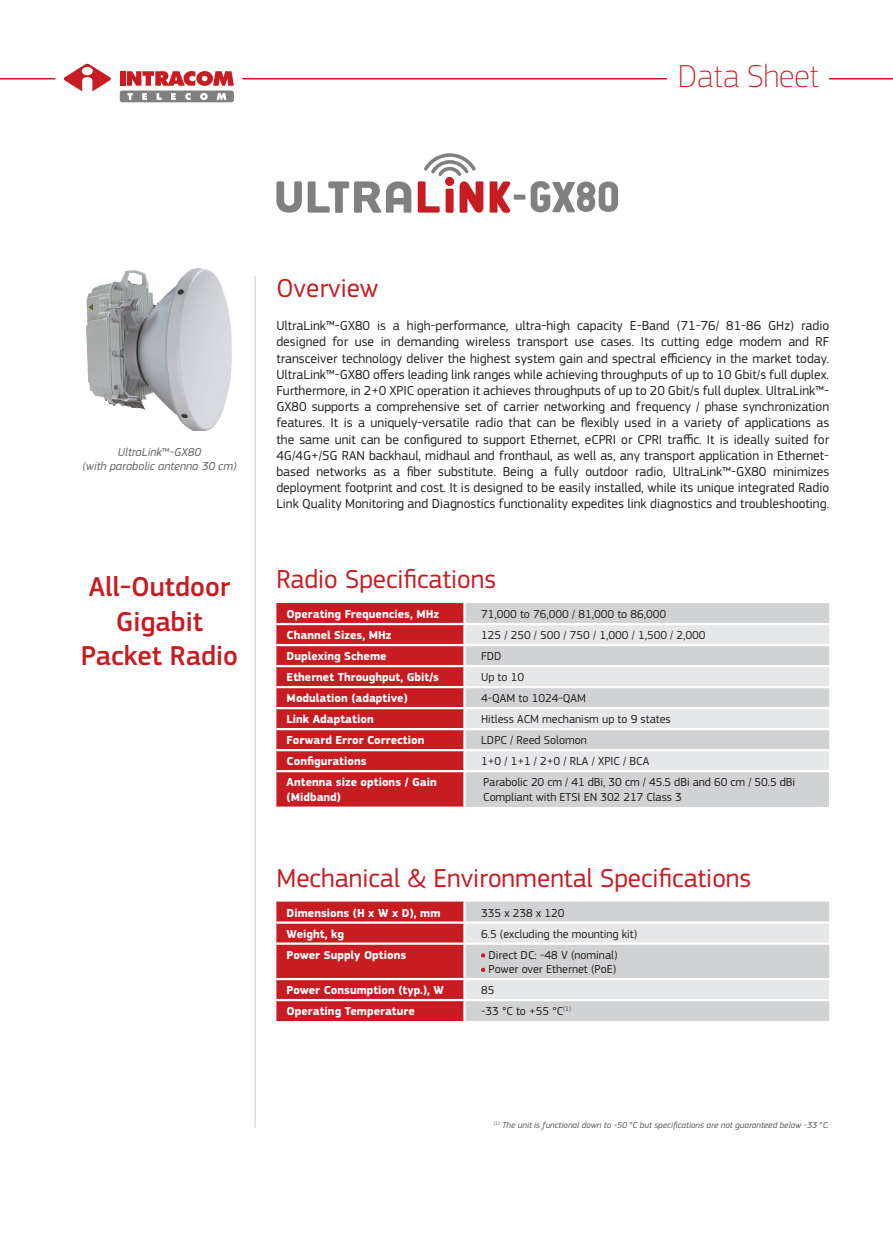
<style>
.page{position:relative;width:893px;height:1234px;background:#fff}
.page>*{position:absolute;margin:0;border:0;box-sizing:border-box;transform-origin:0 0}
.t1{font:100 33px "PF Square Sans Pro";color:#c61c22}
.t2{font:500 28.35px/34px "PF Square Sans Pro";color:#c61c22;text-align:center}
.t3{font:27px "PF Square Sans Pro";color:#c61c22}
.t4{font:13.5px/16.2px "PF Square Sans Pro";color:#231f20;text-align:justify}
.t5{font:12px/14.4px "PF Square Sans Pro";color:#231f20}
.t6{font:700 12px/14.4px "PF Square Sans Pro";color:#fff}
.t7{font:italic 12px/14.4px "PF Square Sans Pro";color:#636366;text-align:center}
.t8{font:italic 9px "PF Square Sans Pro";color:#57585a}
.s1{font-weight:500;color:#c61c22}
</style>
<div class="page">
<svg style="left:276px;top:603px;width:553px;height:203px;background:#d28b8f"></svg>
<div style="left:464px;top:750px;width:365px;height:21px;background:#e6e7e9"></div>
<div style="left:464px;top:771px;width:365px;height:35px;background:#d1d2d4"></div>
<hr style="left:463px;top:603px;width:3px;height:19px;background:#fff">
<hr style="left:276px;top:622px;width:188px;height:3px;background:#fff">
<hr style="left:464px;top:622px;width:365px;height:3px;background:#fff">
<hr style="left:463px;top:625px;width:3px;height:18px;background:#fff">
<hr style="left:276px;top:643px;width:188px;height:3px;background:#fff">
<hr style="left:464px;top:643px;width:365px;height:3px;background:#fff">
<hr style="left:463px;top:646px;width:3px;height:18px;background:#fff">
<hr style="left:276px;top:664px;width:188px;height:3px;background:#fff">
<hr style="left:464px;top:664px;width:365px;height:3px;background:#fff">
<hr style="left:463px;top:667px;width:3px;height:18px;background:#fff">
<hr style="left:276px;top:685px;width:188px;height:3px;background:#fff">
<hr style="left:464px;top:685px;width:365px;height:3px;background:#fff">
<hr style="left:463px;top:688px;width:3px;height:18px;background:#fff">
<hr style="left:276px;top:706px;width:188px;height:3px;background:#fff">
<hr style="left:464px;top:706px;width:365px;height:3px;background:#fff">
<hr style="left:463px;top:709px;width:3px;height:18px;background:#fff">
<hr style="left:276px;top:727px;width:188px;height:3px;background:#fff">
<hr style="left:464px;top:727px;width:365px;height:3px;background:#fff">
<hr style="left:463px;top:730px;width:3px;height:18px;background:#fff">
<hr style="left:276px;top:748px;width:188px;height:3px;background:#fff">
<hr style="left:464px;top:748px;width:365px;height:3px;background:#fff">
<hr style="left:463px;top:751px;width:3px;height:18px;background:#fff">
<hr style="left:276px;top:769px;width:188px;height:3px;background:#fff">
<hr style="left:464px;top:769px;width:365px;height:3px;background:#fff">
<hr style="left:463px;top:772px;width:3px;height:34px;background:#fff">
<svg style="left:276px;top:901px;width:553px;height:119px;background:#ce898c"></svg>
<div style="left:464px;top:922px;width:365px;height:21px;background:#e6e7e9"></div>
<div style="left:464px;top:978px;width:365px;height:21px;background:#e6e7e9"></div>
<hr style="left:463px;top:901px;width:3px;height:20px;background:#fff">
<hr style="left:276px;top:921px;width:188px;height:2px;background:#fff">
<hr style="left:464px;top:921px;width:365px;height:2px;background:#fff">
<hr style="left:463px;top:923px;width:3px;height:19px;background:#fff">
<hr style="left:276px;top:942px;width:188px;height:2px;background:#fff">
<hr style="left:464px;top:942px;width:365px;height:2px;background:#fff">
<hr style="left:463px;top:944px;width:3px;height:33px;background:#fff">
<hr style="left:463px;top:979px;width:3px;height:19px;background:#fff">
<hr style="left:276px;top:998px;width:188px;height:2px;background:#fff">
<hr style="left:464px;top:998px;width:365px;height:2px;background:#fff">
<hr style="left:463px;top:1000px;width:3px;height:20px;background:#fff">
<hr style="left:276px;top:977px;width:188px;height:2px;background:#fff">
<hr style="left:464px;top:977px;width:365px;height:2px;background:#fff">
<hr style="left:254px;top:276px;width:2px;height:851px;background:#dcdddf">
<hr style="left:242px;top:78px;width:651px;height:1px;background:#c61c22">
<div style="left:668px;top:39px;width:161px;height:48px;background:#fff"></div>
<hr style="left:0;top:78px;width:55px;height:1px;background:#c61c22">
<img style="left:86px;top:268px;width:146px;height:162px">
<div style="left:514px;top:194px;width:11px;height:5px;background:#808083"></div>
<svg style="left:531px;top:181px;width:87px;height:31px"></svg>
<svg style="left:308px;top:181px;width:103px;height:32px"></svg>
<svg style="left:276px;top:181px;width:26px;height:31px"></svg>
<svg style="left:490px;top:181px;width:20px;height:32px"></svg>
<svg style="left:418px;top:153px;width:65px;height:60px"></svg>
<svg style="left:64px;top:64px;width:47px;height:27px"></svg>
<svg style="left:120px;top:71px;width:114px;height:31px"></svg>
<h1 class="t1" style="left:678px;top:57px;width:143px">Data Sheet</h1>
<p class="t7" style="left:82px;top:444px;width:156px">UltraLink™-GX80<br>(with parabolic antenna 30 cm)</p>
<h3 class="t3" style="left:276px;top:272px;width:104px">Overview</h3>
<p class="t4" style="left:276px;top:317px;width:554px">UltraLink™-GX80 is a high-performance, ultra-high capacity E-Band (71-76/ 81-86 GHz) radio designed for use in demanding wireless transport use cases. Its cutting edge modem and RF transceiver technology deliver the highest system gain and spectral efficiency in the market today.<br>UltraLink™-GX80 offers leading link ranges while achieving throughputs of up to 10 Gbit/s full duplex.<br>Furthermore, in 2+0 XPIC operation it achieves throughputs of up to 20 Gbit/s full duplex. UltraLink™- GX80 supports a comprehensive set of carrier networking and frequency / phase synchronization features. It is a uniquely-versatile radio that can be flexibly used in a variety of applications as the same unit can be configured to support Ethernet, eCPRI or CPRI traffic. It is ideally suited for 4G/4G+/5G RAN backhaul, midhaul and fronthaul, as well as, any transport application in Ethernet&shy;based networks as a fiber substitute. Being a fully outdoor radio, UltraLink™-GX80 minimizes deployment footprint and cost. It is designed to be easily installed, while its unique integrated Radio Link Quality Monitoring and Diagnostics functionality expedites link diagnostics and troubleshooting.</p>
<h2 class="t2" style="left:81px;top:570px;width:159px">All-Outdoor<br>Gigabit<br>Packet Radio</h2>
<h3 class="t3" style="left:276px;top:563px;width:221px">Radio Specifications</h3>
<p class="t6" style="left:287px;top:607px;width:154px">Operating Frequencies, MHz</p>
<p class="t5" style="left:481px;top:607px;width:187px">71,000 to 76,000 / 81,000 to 86,000</p>
<p class="t6" style="left:287px;top:628px;width:106px">Channel Sizes, MHz</p>
<p class="t5" style="left:481px;top:628px;width:226px">125 / 250 / 500 / 750 / 1,000 / 1,500 / 2,000</p>
<p class="t6" style="left:287px;top:649px;width:101px">Duplexing Scheme</p>
<p class="t5" style="left:481px;top:649px;width:22px">FDD</p>
<p class="t6" style="left:287px;top:670px;width:154px">Ethernet Throughput, Gbit/s</p>
<p class="t5" style="left:481px;top:670px;width:44px">Up to 10</p>
<p class="t6" style="left:287px;top:691px;width:123px">Modulation (adaptive)</p>
<p class="t5" style="left:481px;top:691px;width:106px">4-QAM to 1024-QAM</p>
<p class="t6" style="left:287px;top:712px;width:89px">Link Adaptation</p>
<p class="t5" style="left:481px;top:712px;width:191px">Hitless ACM mechanism up to 9 states</p>
<p class="t6" style="left:287px;top:733px;width:139px">Forward Error Correction</p>
<p class="t5" style="left:481px;top:733px;width:107px">LDPC / Reed Solomon</p>
<p class="t6" style="left:287px;top:754px;width:81px">Configurations</p>
<p class="t5" style="left:481px;top:754px;width:170px">1+0 / 1+1 / 2+0 / RLA / XPIC / BCA</p>
<p class="t6" style="left:287px;top:775px;width:152px">Antenna size options / Gain (Midband)</p>
<p class="t5" style="left:483px;top:775px;width:313px">Parabolic 20 cm / 41 dBi, 30 cm / 45.5 dBi and 60 cm / 50.5 dBi<br>Compliant with ETSI EN 302 217 Class 3</p>
<h3 class="t3" style="left:276px;top:861px;width:476px">Mechanical &amp; Environmental Specifications</h3>
<p class="t6" style="left:287px;top:905px;width:155px">Dimensions (H x W x D), mm</p>
<p class="t5" style="left:481px;top:905px;width:85px">335 x 238 x 120</p>
<p class="t6" style="left:287px;top:926px;width:59px">Weight, kg</p>
<p class="t5" style="left:481px;top:926px;width:158px">6.5 (excluding the mounting kit)</p>
<p class="t6" style="left:287px;top:947px;width:121px">Power Supply Options</p>
<p class="t5" style="left:481px;top:947px;width:138px"><span class="s1">•</span> Direct DC: -48 V (nominal)</p>
<p class="t5" style="left:481px;top:961px;width:137px"><span class="s1">•</span> Power over Ethernet (PoE)</p>
<p class="t6" style="left:287px;top:983px;width:159px">Power Consumption (typ.), W</p>
<p class="t5" style="left:481px;top:982px;width:15px">85</p>
<p class="t6" style="left:287px;top:1004px;width:130px">Operating Temperature</p>
<p class="t5" style="left:481px;top:1003px;width:91px">-33 °C to +55 °C<sup>(1)</sup></p>
<p class="t8" style="left:494px;top:1119px;width:337px"><sup>(1)</sup> The unit is functional down to -50 °C but specifications are not guaranteed below -33 °C.</p>
</div>
